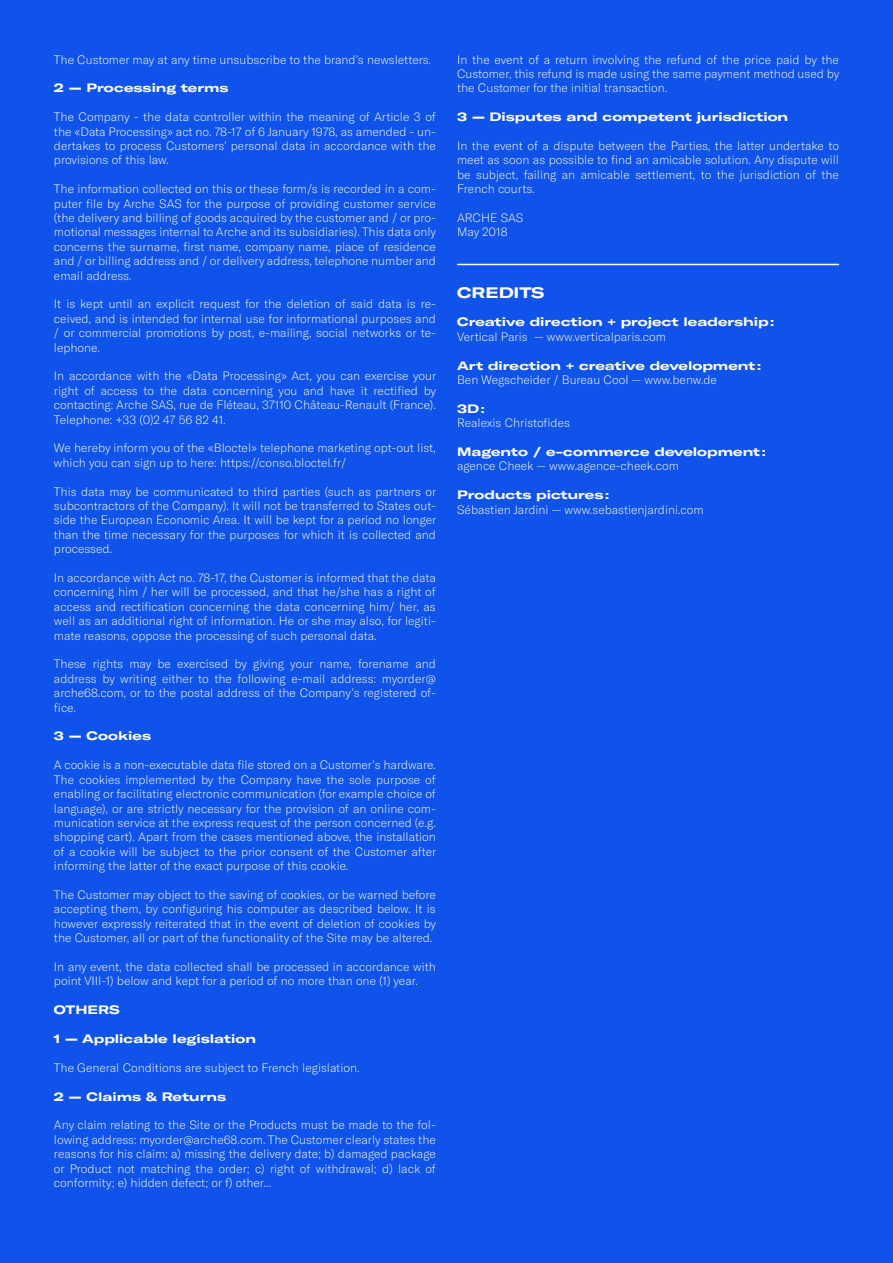
<style>
.page{position:relative;width:893px;height:1263px;background:#0f53ea}
.page>*{position:absolute;margin:0;border:0;box-sizing:border-box;transform-origin:0 0}
.t1{font:700 expanded 15px "GT America";color:#fff}
.t2{font:100 12px/14.4px "GT America";color:#fff;text-align:justify}
.t3{font:700 expanded 12px "GT America";color:#fff}
</style>
<div class="page">
<hr style="left:457px;top:264px;width:382px;height:1px;background:#fff">
<p class="t2" style="left:54px;top:52px;width:379px">The Customer may at any time unsubscribe to the brand’s newsletters.</p>
<p class="t3" style="left:54px;top:81px;width:176px">2 — Processing terms</p>
<p class="t2" style="left:54px;top:110px;width:383px">The Company - the data controller within the meaning of Article 3 of the «Data Processing» act no. 78-17 of 6 January 1978, as amended - un&shy;dertakes to process Customers’ personal data in accordance with the provisions of this law.</p>
<p class="t2" style="left:54px;top:182px;width:384px">The information collected on this or these form/s is recorded in a com&shy;puter file by Arche SAS for the purpose of providing customer service (the delivery and billing of goods acquired by the customer and / or pro&shy;motional messages internal to Arche and its subsidiaries). This data only concerns the surname, first name, company name, place of residence and / or billing address and / or delivery address, telephone number and email address.</p>
<p class="t2" style="left:54px;top:297px;width:383px">It is kept until an explicit request for the deletion of said data is re&shy;ceived, and is intended for internal use for informational purposes and / or commercial promotions by post, e-mailing, social networks or te&shy;lephone.</p>
<p class="t2" style="left:54px;top:369px;width:384px">In accordance with the «Data Processing» Act, you can exercise your right of access to the data concerning you and have it rectified by contacting: Arche SAS, rue de Fléteau, 37110 Château-Renault (France).<br>Telephone: +33 (0)2 47 56 82 41.</p>
<p class="t2" style="left:54px;top:441px;width:383px">We hereby inform you of the «Bloctel» telephone marketing opt-out list, which you can sign up to here: https://conso.bloctel.fr/</p>
<p class="t2" style="left:54px;top:484px;width:384px">This data may be communicated to third parties (such as partners or subcontractors of the Company). It will not be transferred to States out&shy;side the European Economic Area. It will be kept for a period no longer than the time necessary for the purposes for which it is collected and processed.</p>
<p class="t2" style="left:54px;top:571px;width:383px">In accordance with Act no. 78-17, the Customer is informed that the data concerning him / her will be processed, and that he/she has a right of access and rectification concerning the data concerning him/ her, as well as an additional right of information. He or she may also, for legiti&shy;mate reasons, oppose the processing of such personal data.</p>
<p class="t2" style="left:54px;top:657px;width:383px">These rights may be exercised by giving your name, forename and address by writing either to the following e-mail address: myorder@ arche68.com, or to the postal address of the Company’s registered of&shy;fice.</p>
<p class="t3" style="left:54px;top:729px;width:99px">3 — Cookies</p>
<p class="t2" style="left:54px;top:758px;width:384px">A cookie is a non-executable data file stored on a Customer’s hardware.<br>The cookies implemented by the Company have the sole purpose of enabling or facilitating electronic communication (for example choice of language), or are strictly necessary for the provision of an online com&shy;munication service at the express request of the person concerned (e.g. shopping cart). Apart from the cases mentioned above, the installation of a cookie will be subject to the prior consent of the Customer after informing the latter of the exact purpose of this cookie.</p>
<p class="t2" style="left:54px;top:887px;width:384px">The Customer may object to the saving of cookies, or be warned before accepting them, by configuring his computer as described below. It is however expressly reiterated that in the event of deletion of cookies by the Customer, all or part of the functionality of the Site may be altered.</p>
<p class="t2" style="left:54px;top:959px;width:383px">In any event, the data collected shall be processed in accordance with point VIII-1) below and kept for a period of no more than one (1) year.</p>
<p class="t3" style="left:54px;top:1002px;width:67px">OTHERS</p>
<p class="t3" style="left:54px;top:1031px;width:203px">1 — Applicable legislation</p>
<p class="t2" style="left:54px;top:1060px;width:307px">The General Conditions are subject to French legislation.</p>
<p class="t3" style="left:54px;top:1089px;width:174px">2 — Claims &amp; Returns</p>
<p class="t2" style="left:54px;top:1118px;width:383px">Any claim relating to the Site or the Products must be made to the fol&shy;lowing address: myorder@arche68.com. The Customer clearly states the reasons for his claim: a) missing the delivery date; b) damaged package or Product not matching the order; c) right of withdrawal; d) lack of conformity; e) hidden defect; or f) other...</p>
<p class="t2" style="left:457px;top:52px;width:384px">In the event of a return involving the refund of the price paid by the Customer, this refund is made using the same payment method used by the Customer for the initial transaction.</p>
<p class="t3" style="left:457px;top:109px;width:333px">3 — Disputes and competent jurisdiction</p>
<p class="t2" style="left:457px;top:139px;width:383px">In the event of a dispute between the Parties, the latter undertake to meet as soon as possible to find an amicable solution. Any dispute will be subject, failing an amicable settlement, to the jurisdiction of the French courts.</p>
<p class="t2" style="left:457px;top:211px;width:68px">ARCHE SAS<br>May 2018</p>
<p class="t1" style="left:457px;top:283px;width:89px">CREDITS</p>
<p class="t3" style="left:457px;top:315px;width:319px">Creative direction + project leadership :</p>
<p class="t2" style="left:457px;top:329px;width:210px">Vertical Paris — www.verticalparis.com</p>
<p class="t3" style="left:457px;top:358px;width:306px">Art direction + creative development :</p>
<p class="t2" style="left:457px;top:373px;width:261px">Ben Wegscheider / Bureau Cool — www.benw.de</p>
<p class="t3" style="left:457px;top:401px;width:29px">3D :</p>
<p class="t2" style="left:457px;top:416px;width:114px">Realexis Christofides</p>
<p class="t3" style="left:457px;top:444px;width:310px">Magento / e-commerce development :</p>
<p class="t2" style="left:457px;top:459px;width:223px">agence Cheek — www.agence-cheek.com</p>
<p class="t3" style="left:457px;top:487px;width:154px">Products pictures :</p>
<p class="t2" style="left:457px;top:502px;width:248px">Sébastien Jardini — www.sebastienjardini.com</p>
</div>
